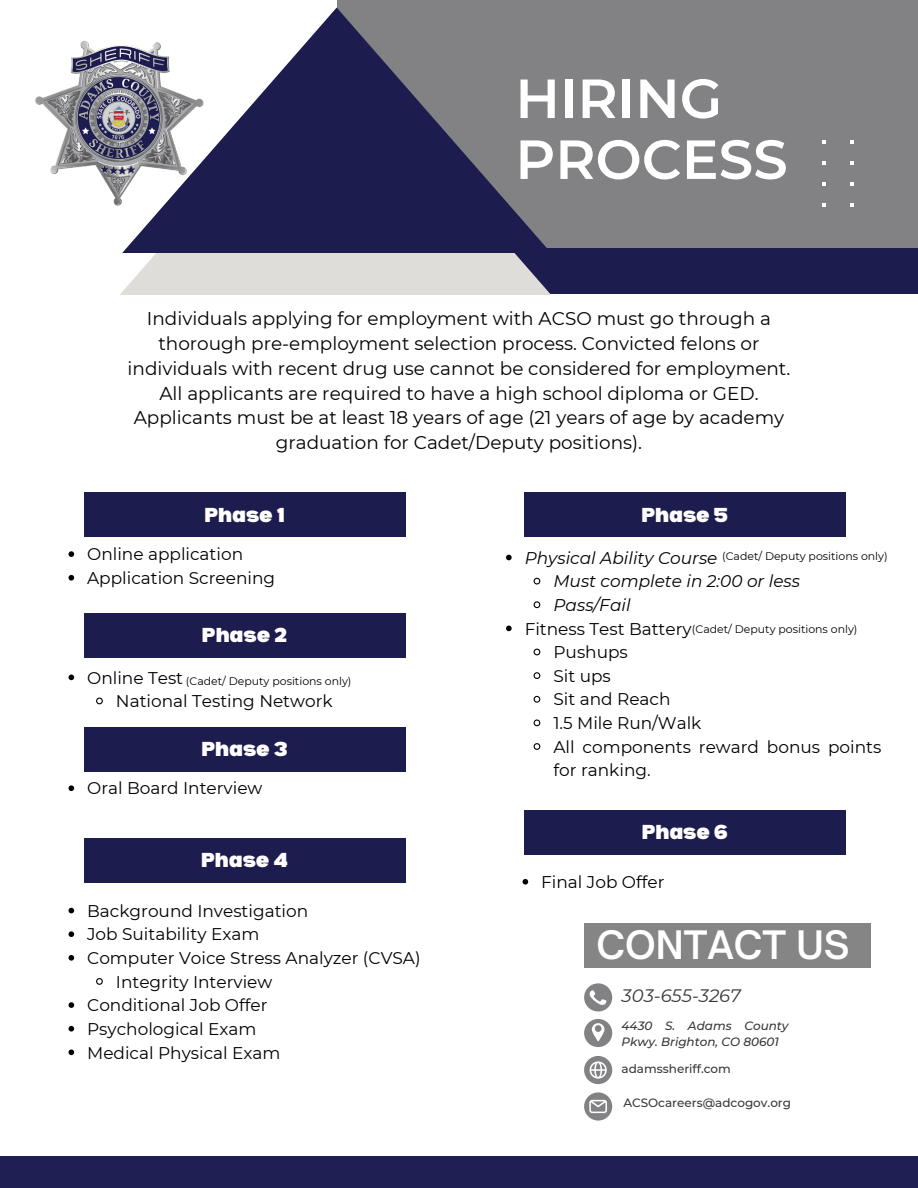
<style>
.page{position:relative;width:918px;height:1188px;background:#fff}
.page>*{position:absolute;margin:0;border:0;box-sizing:border-box;transform-origin:0 0}
.t1{font:600 55.05px/60.9px "Montserrat";color:#fff}
.t2{font:600 37.5px "Open Sauce One";color:#fff}
.t3{font:900 19.8px "Bernoru";color:#fff}
.t4{font:18.45px/24.8px "Montserrat";color:#000;text-align:center}
.t5{font:italic 18px "Montserrat";color:#373737}
.t6{font:16.95px/23.7px "Montserrat";color:#000}
.t7{font:italic 16.95px "Montserrat";color:#000}
.t8{font:500 12px "Montserrat";color:#373737}
.t9{font:italic 500 12px/16px "Montserrat";color:#373737}
.t10{font:10.95px "Montserrat";color:#000}
</style>
<div class="page">
<div style="left:337px;top:41px;width:581px;height:252px;background:#1d1c4f"></div>
<svg style="left:120px;top:253px;width:431px;height:42px;background:#d7d6d5"></svg>
<div style="left:337px;top:0;width:581px;height:247px;background:#828285"></div>
<svg style="left:122px;top:8px;width:429px;height:245px;fill:#1d1c4f"></svg>
<div style="left:84px;top:492px;width:322px;height:45px;background:#1d1c4f"></div>
<div style="left:584px;top:923px;width:287px;height:45px;background:#858585"></div>
<svg style="left:584px;top:983px;width:28px;height:28px"></svg>
<svg style="left:584px;top:1019px;width:28px;height:28px"></svg>
<svg style="left:584px;top:1056px;width:28px;height:28px"></svg>
<svg style="left:584px;top:1092px;width:28px;height:29px"></svg>
<div style="left:0;top:1156px;width:918px;height:32px;background:#201f53"></div>
<svg style="left:822px;top:140px;width:4px;height:4px"></svg>
<svg style="left:822px;top:161px;width:4px;height:4px"></svg>
<svg style="left:822px;top:182px;width:4px;height:4px"></svg>
<svg style="left:822px;top:203px;width:4px;height:4px"></svg>
<svg style="left:850px;top:140px;width:4px;height:4px"></svg>
<svg style="left:850px;top:161px;width:4px;height:4px"></svg>
<svg style="left:850px;top:182px;width:4px;height:4px"></svg>
<svg style="left:850px;top:203px;width:4px;height:4px"></svg>
<img style="left:35px;top:33px;width:177px;height:179px">
<svg style="left:69px;top:551px;width:5px;height:6px"></svg>
<svg style="left:69px;top:575px;width:5px;height:6px"></svg>
<div style="left:84px;top:613px;width:322px;height:45px;background:#1d1c4f"></div>
<svg style="left:69px;top:675px;width:5px;height:5px"></svg>
<svg style="left:96px;top:697px;width:7px;height:8px"></svg>
<div style="left:84px;top:727px;width:322px;height:45px;background:#1d1c4f"></div>
<svg style="left:69px;top:785px;width:5px;height:6px"></svg>
<div style="left:524px;top:492px;width:322px;height:45px;background:#1d1c4f"></div>
<div style="left:84px;top:838px;width:322px;height:44px;background:#1d1c4f"></div>
<svg style="left:523px;top:879px;width:5px;height:6px"></svg>
<svg style="left:506px;top:555px;width:6px;height:5px"></svg>
<svg style="left:533px;top:577px;width:8px;height:8px"></svg>
<svg style="left:533px;top:601px;width:8px;height:8px"></svg>
<svg style="left:506px;top:626px;width:6px;height:5px"></svg>
<svg style="left:533px;top:648px;width:8px;height:8px"></svg>
<svg style="left:533px;top:672px;width:8px;height:7px"></svg>
<svg style="left:533px;top:695px;width:8px;height:8px"></svg>
<svg style="left:533px;top:719px;width:8px;height:8px"></svg>
<svg style="left:533px;top:743px;width:8px;height:7px"></svg>
<svg style="left:69px;top:908px;width:5px;height:5px"></svg>
<svg style="left:69px;top:931px;width:5px;height:6px"></svg>
<svg style="left:69px;top:955px;width:5px;height:6px"></svg>
<svg style="left:96px;top:978px;width:7px;height:7px"></svg>
<svg style="left:69px;top:1002px;width:5px;height:6px"></svg>
<svg style="left:69px;top:1026px;width:5px;height:6px"></svg>
<svg style="left:69px;top:1050px;width:5px;height:5px"></svg>
<div style="left:524px;top:810px;width:322px;height:45px;background:#1d1c4f"></div>
<p class="t1" style="left:515px;top:68px;width:274px">HIRING<br>PROCESS</p>
<p class="t4" style="left:128px;top:307px;width:664px">Individuals applying for employment with ACSO must go through a thorough pre-employment selection process. Convicted felons or individuals with recent drug use cannot be considered for employment.<br>All applicants are required to have a high school diploma or GED.<br>Applicants must be at least 18 years of age (21 years of age by academy graduation for Cadet/Deputy positions).</p>
<p class="t3" style="left:204px;top:503px;width:82px">Phase 1</p>
<p class="t6" style="left:87px;top:542px;width:157px">Online application</p>
<p class="t6" style="left:87px;top:566px;width:189px">Application Screening</p>
<p class="t3" style="left:202px;top:624px;width:87px">Phase 2</p>
<p class="t6" style="left:87px;top:666px;width:97px">Online Test</p>
<p class="t6" style="left:116px;top:689px;width:218px">National Testing Network</p>
<p class="t3" style="left:201px;top:738px;width:88px">Phase 3</p>
<p class="t10" style="left:186px;top:674px;width:167px">(Cadet/ Deputy positions only)</p>
<p class="t6" style="left:87px;top:777px;width:177px">Oral Board Interview</p>
<p class="t3" style="left:201px;top:848px;width:88px">Phase 4</p>
<p class="t6" style="left:87px;top:899px;width:223px">Background Investigation</p>
<p class="t6" style="left:87px;top:922px;width:174px">Job Suitability Exam</p>
<p class="t6" style="left:87px;top:946px;width:335px">Computer Voice Stress Analyzer (CVSA)</p>
<p class="t6" style="left:116px;top:970px;width:158px">Integrity Interview</p>
<p class="t6" style="left:87px;top:993px;width:182px">Conditional Job Offer</p>
<p class="t6" style="left:87px;top:1017px;width:171px">Psychological Exam</p>
<p class="t6" style="left:87px;top:1041px;width:195px">Medical Physical Exam</p>
<p class="t3" style="left:641px;top:503px;width:88px">Phase 5</p>
<p class="t10" style="left:722px;top:549px;width:167px">(Cadet/ Deputy positions only)</p>
<p class="t7" style="left:525px;top:547px;width:194px">Physical Ability Course</p>
<p class="t7" style="left:553px;top:571px;width:248px">Must complete in 2:00 or less</p>
<p class="t7" style="left:553px;top:595px;width:79px">Pass/Fail</p>
<p class="t6" style="left:525px;top:617px;width:169px">Fitness Test Battery</p>
<p class="t6" style="left:553px;top:640px;width:76px">Pushups</p>
<p class="t6" style="left:553px;top:664px;width:59px">Sit ups</p>
<p class="t6" style="left:553px;top:688px;width:119px">Sit and Reach</p>
<p class="t6" style="left:553px;top:711px;width:149px">1.5 Mile Run/Walk</p>
<p class="t6" style="left:553px;top:735px;width:329px">All components reward bonus points for ranking.</p>
<p class="t10" style="left:692px;top:623px;width:167px">(Cadet/ Deputy positions only)</p>
<p class="t3" style="left:642px;top:821px;width:88px">Phase 6</p>
<p class="t6" style="left:541px;top:870px;width:125px">Final Job Offer</p>
<p class="t2" style="left:597px;top:922px;width:255px">CONTACT US</p>
<p class="t5" style="left:622px;top:985px;width:121px">303-655-3267</p>
<p class="t9" style="left:622px;top:1017px;width:169px">4430 S. Adams County<br>Pkwy. Brighton, CO 80601</p>
<p class="t8" style="left:622px;top:1061px;width:111px">adamssheriff.com</p>
<p class="t8" style="left:623px;top:1096px;width:169px">ACSOcareers@adcogov.org</p>
</div>
